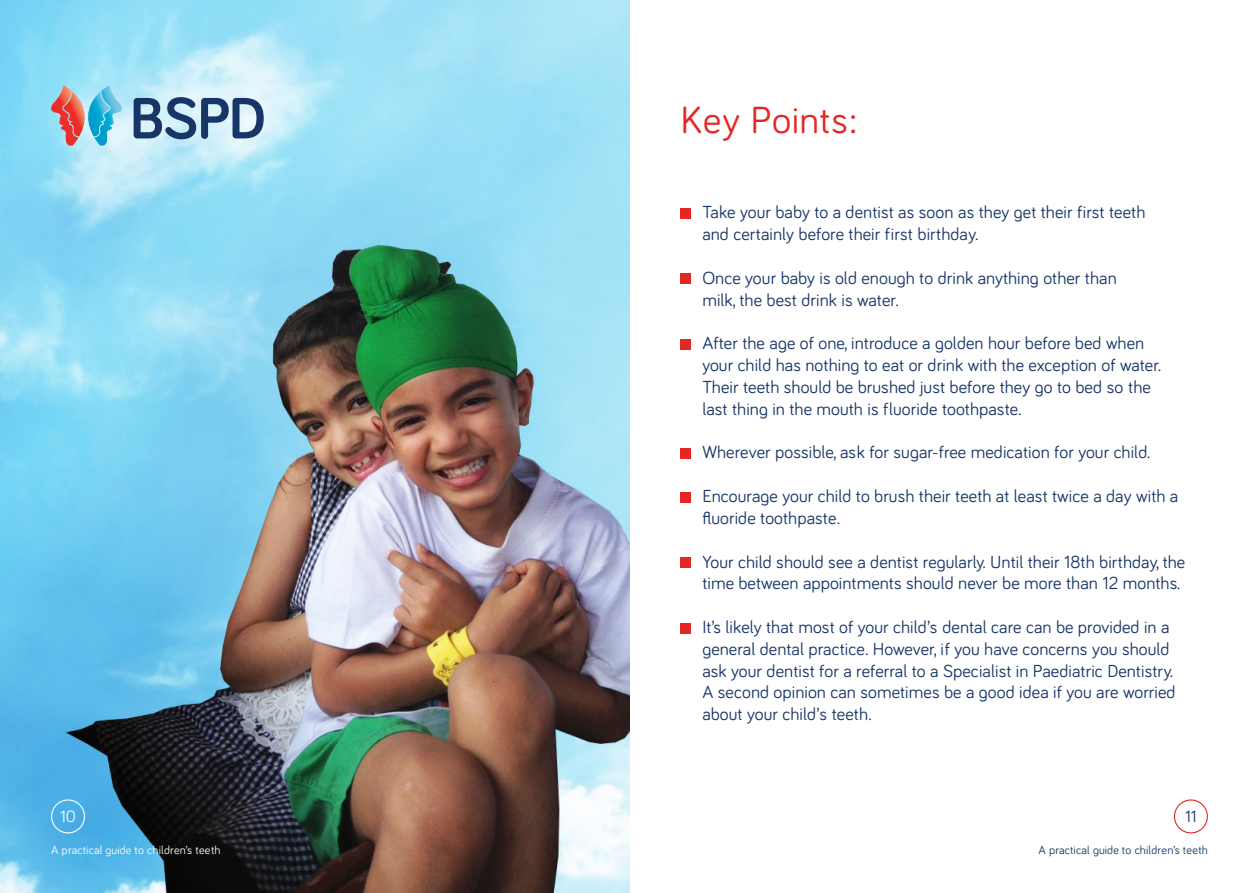
<style>
.page{position:relative;width:1259px;height:893px;background:#fff}
.page>*{position:absolute;margin:0;border:0;box-sizing:border-box;transform-origin:0 0}
.t1{font:39px "Bariol";letter-spacing:.01em;color:#e42625}
.t2{font:18px/21.8px "Bariol";letter-spacing:.005em;color:#183567}
.Intro_copy{font:16.8px "Bariol";color:#fff}
.Intro_copy-2{font:16.8px "Bariol";color:#183567}
.t3{font:12px "Bariol";letter-spacing:.005em;color:#fff}
.t4{font:12px "Bariol";letter-spacing:.005em;color:#183567}
</style>
<div class="page">
<img style="left:0;top:0;width:629px;height:893px">
<div style="left:51px;top:799px;width:34px;height:34px;border:1px solid #fff;border-radius:50%"></div>
<div style="left:680px;top:208px;width:10px;height:10px;background:#e42625"></div>
<div style="left:680px;top:274px;width:10px;height:10px;background:#e42625"></div>
<div style="left:680px;top:339px;width:10px;height:10px;background:#e42625"></div>
<div style="left:680px;top:448px;width:10px;height:10px;background:#e42625"></div>
<div style="left:680px;top:492px;width:10px;height:10px;background:#e42625"></div>
<div style="left:680px;top:557px;width:10px;height:10px;background:#e42625"></div>
<div style="left:680px;top:623px;width:10px;height:10px;background:#e42625"></div>
<div style="left:1174px;top:799px;width:34px;height:34px;border:1px solid #e42625;border-radius:50%"></div>
<svg style="left:48px;top:85px;width:74px;height:61px;background:#9db2c2"></svg>
<svg style="left:134px;top:97px;width:130px;height:42px;background:#7b96b2"></svg>
<p class="Intro_copy" style="left:60px;top:805px;width:17px">10</p>
<p class="t3" style="left:51px;top:841px;width:171px">A practical guide to children’s teeth</p>
<p class="t1" style="left:680px;top:93px;width:177px">Key Points:</p>
<p class="t2" style="left:702px;top:201px;width:444px">Take your baby to a dentist as soon as they get their first teeth and certainly before their first birthday.</p>
<p class="t2" style="left:702px;top:266px;width:416px">Once your baby is old enough to drink anything other than milk, the best drink is water.</p>
<p class="t2" style="left:702px;top:331px;width:460px">After the age of one, introduce a golden hour before bed when your child has nothing to eat or drink with the exception of water.<br>Their teeth should be brushed just before they go to bed so the last thing in the mouth is fluoride toothpaste.</p>
<p class="t2" style="left:702px;top:440px;width:449px">Wherever possible, ask for sugar-free medication for your child.</p>
<p class="t2" style="left:702px;top:484px;width:477px">Encourage your child to brush their teeth at least twice a day with a fluoride toothpaste.</p>
<p class="t2" style="left:702px;top:550px;width:484px">Your child should see a dentist regularly. Until their 18th birthday, the time between appointments should never be more than 12 months.</p>
<p class="t2" style="left:702px;top:615px;width:475px">It’s likely that most of your child’s dental care can be provided in a general dental practice. However, if you have concerns you should ask your dentist for a referral to a Specialist in Paediatric Dentistry.<br>A second opinion can sometimes be a good idea if you are worried about your child’s teeth.</p>
<p class="Intro_copy-2" style="left:1185px;top:805px;width:13px">11</p>
<p class="t4" style="left:1038px;top:841px;width:171px">A practical guide to children’s teeth</p>
</div>
